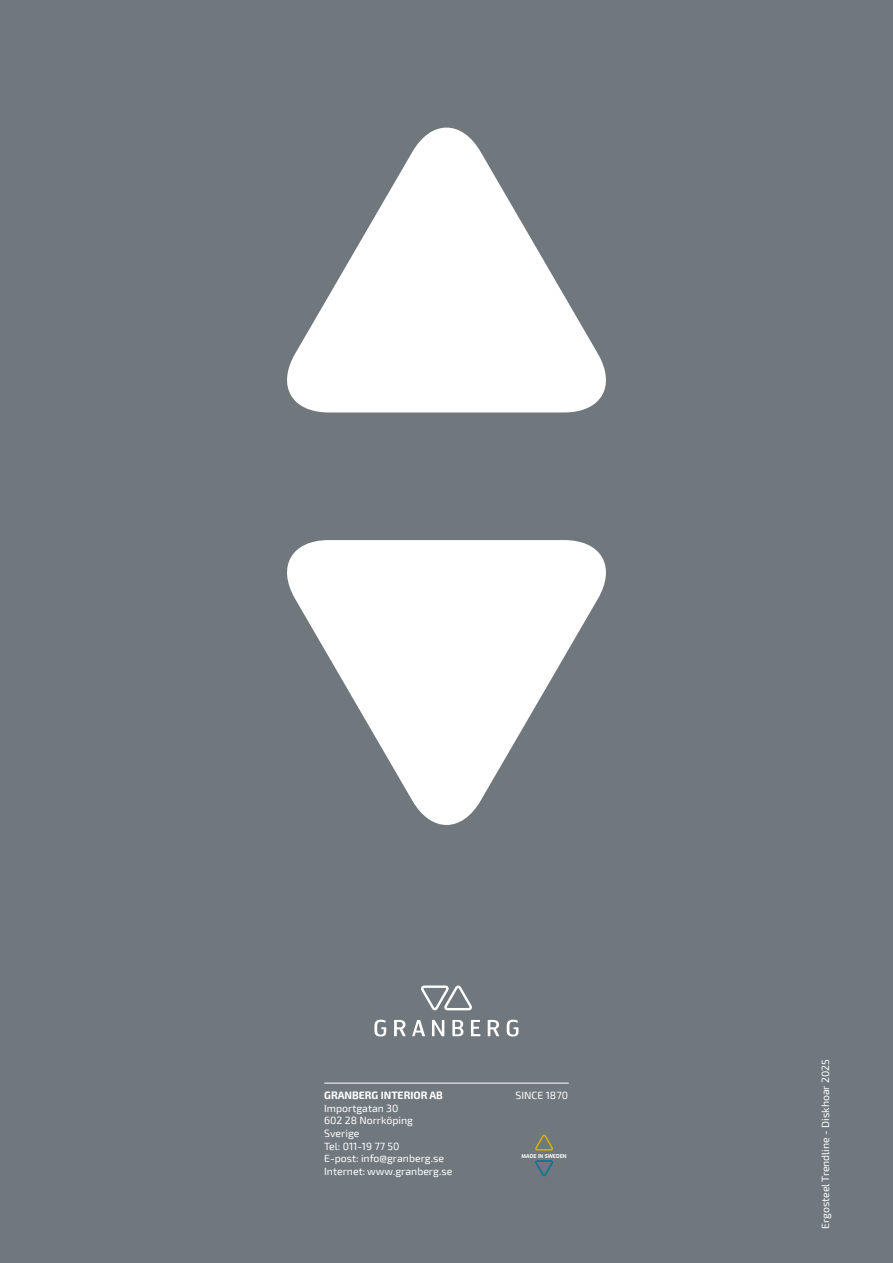
<style>
.page{position:relative;width:893px;height:1263px;background:#70777d}
.page>*{position:absolute;margin:0;border:0;box-sizing:border-box;transform-origin:0 0}
.t1{font:10.5px/12.6px "Exo 2";color:#fff}
.t2{font:700 10.5px "Exo 2";color:#fff}
.t3{font:700 5.25px "Exo";color:#fff}
</style>
<div class="page">
<svg style="left:421px;top:985px;width:51px;height:26px"></svg>
<svg style="left:374px;top:1020px;width:12px;height:16px"></svg>
<svg style="left:394px;top:1020px;width:12px;height:16px"></svg>
<svg style="left:412px;top:1020px;width:13px;height:16px"></svg>
<svg style="left:432px;top:1020px;width:12px;height:16px"></svg>
<svg style="left:452px;top:1020px;width:11px;height:16px"></svg>
<svg style="left:471px;top:1020px;width:9px;height:16px"></svg>
<svg style="left:488px;top:1020px;width:11px;height:16px"></svg>
<svg style="left:507px;top:1020px;width:11px;height:16px"></svg>
<svg style="left:287px;top:540px;width:319px;height:285px;fill:#fff"></svg>
<svg style="left:287px;top:127px;width:319px;height:285px;fill:#fff"></svg>
<hr style="left:324px;top:1083px;width:245px;height:1px;background:#fff">
<svg style="left:536px;top:1134px;width:17px;height:17px"></svg>
<svg style="left:535px;top:1160px;width:18px;height:17px"></svg>
<p class="t2" style="left:324px;top:1089px;width:120px">GRANBERG INTERIOR AB</p>
<p class="t1" style="left:516px;top:1089px;width:54px">SINCE 1870</p>
<p class="t1" style="left:324px;top:1102px;width:76px">Importgatan 30</p>
<p class="t1" style="left:324px;top:1114px;width:90px">602 28 Norrköping</p>
<p class="t1" style="left:324px;top:1127px;width:77px">Sverige<br>Tel: 011-19 77 50</p>
<p class="t1" style="left:324px;top:1152px;width:121px">E-post: info@granberg.se</p>
<p class="t1" style="left:324px;top:1165px;width:130px">Internet: www.granberg.se</p>
<p class="t3" style="left:522px;top:1152px;width:46px">MADE IN SWEDEN</p>
<p class="t1" style="left:819px;top:1229px;width:171px;rotate:-90deg">Ergosteel Trendline - Diskhoar 2025</p>
</div>
